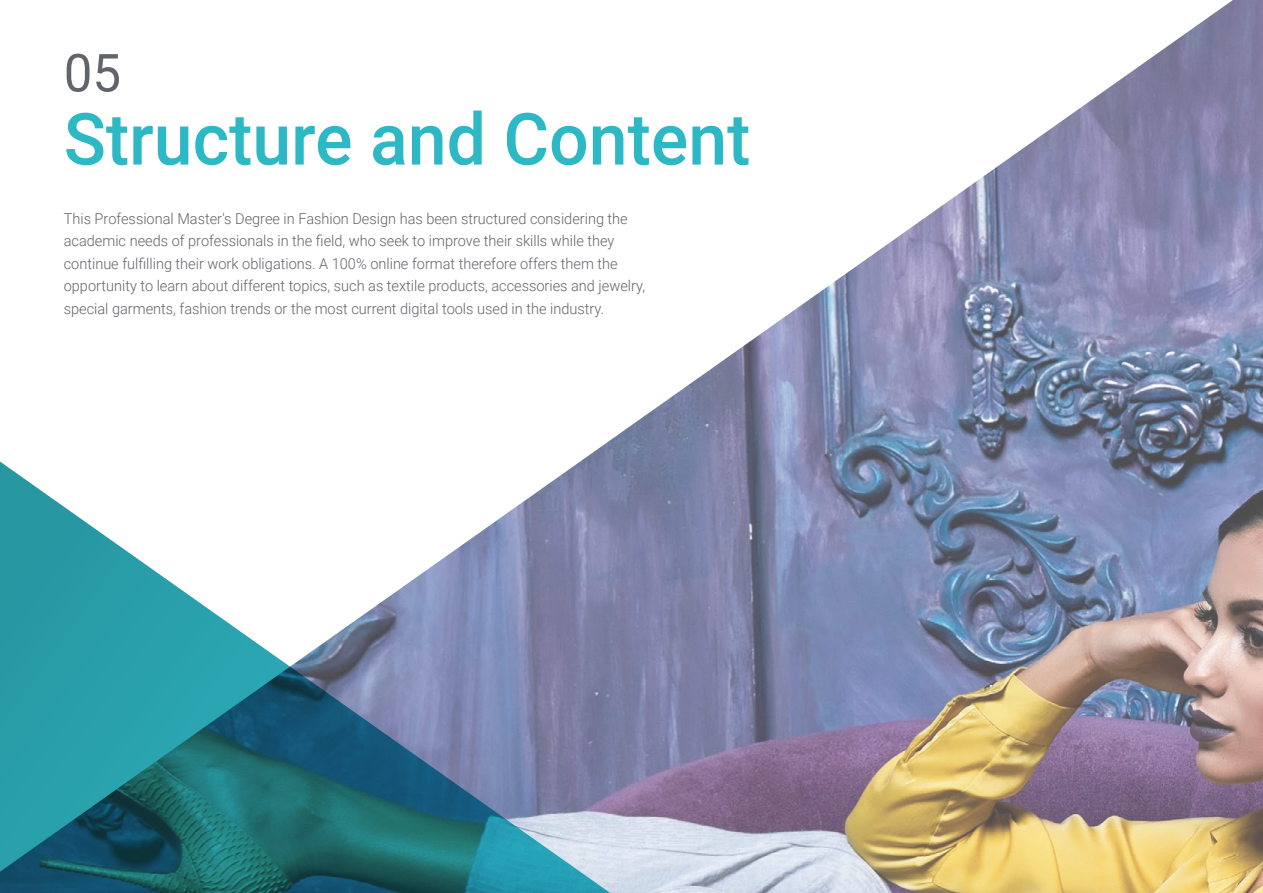
<style>
.page{position:relative;width:1263px;height:893px;background:#fff}
.page>*{position:absolute;margin:0;border:0;box-sizing:border-box;transform-origin:0 0}
.t1{font:500 72px "Roboto";color:#2db8c5}
.t2{font:52.5px "Roboto";color:#61646a}
.t3{font:300 15px/22.5px "Roboto";color:#61646a}
</style>
<div class="page">
<img style="left:602px;top:0;width:661px;height:893px">
<svg style="left:0;top:446px;width:640px;height:447px"></svg>
<h2 class="t2" style="left:64px;top:36px;width:59px">05</h2>
<h1 class="t1" style="left:64px;top:89px;width:688px">Structure and Content</h1>
<p class="t3" style="left:64px;top:207px;width:583px">This Professional Master's Degree in Fashion Design has been structured considering the academic needs of professionals in the field, who seek to improve their skills while they continue fulfilling their work obligations. A 100% online format therefore offers them the opportunity to learn about different topics, such as textile products, accessories and jewelry, special garments, fashion trends or the most current digital tools used in the industry.</p>
</div>
